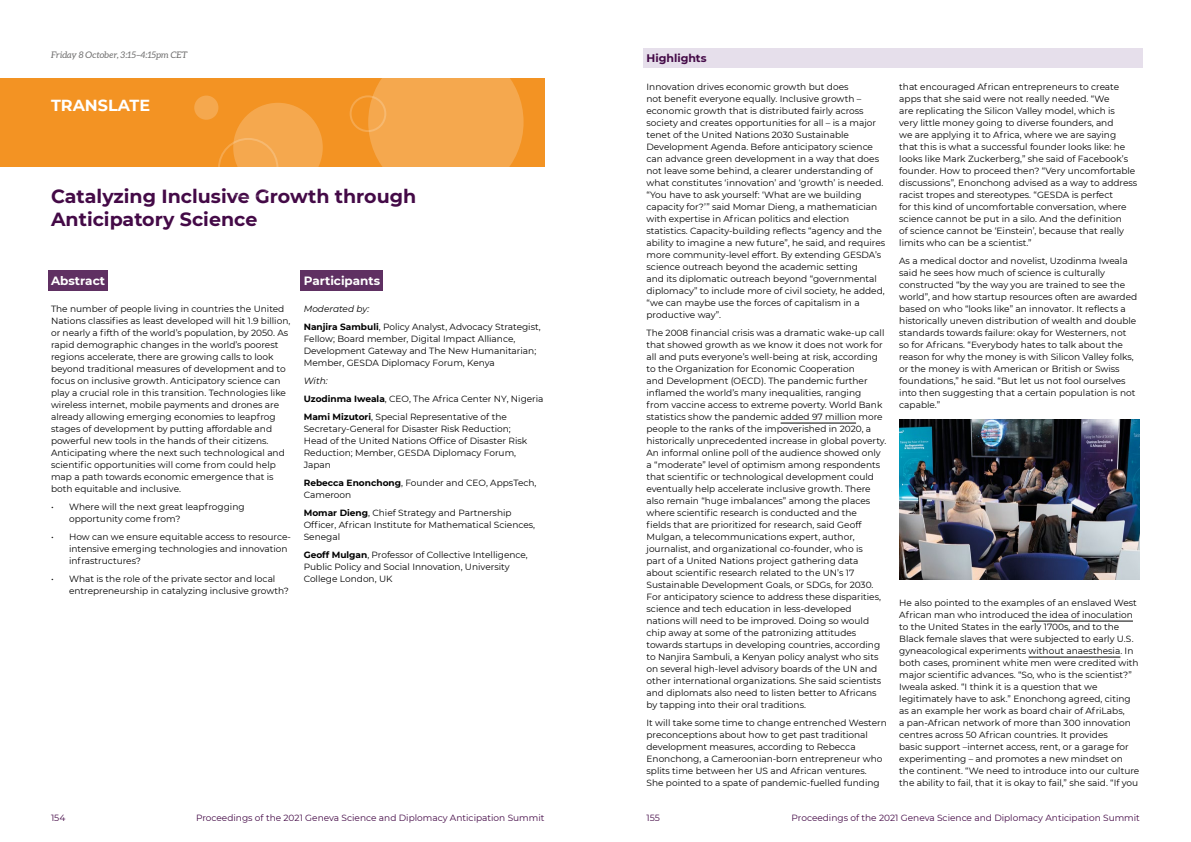
<style>
.page{position:relative;width:1191px;height:842px;background:#fff}
.page>*{position:absolute;margin:0;border:0;box-sizing:border-box;transform-origin:0 0}
.t1{font:700 19px/22.8px "Montserrat";color:#440a47}
.t2{font:700 16px "Montserrat";color:#fff}
.t3{font:700 12px "Montserrat";color:#fff}
.t4{font:700 11px "Montserrat";color:#440a47}
.t5{font:9px/12px "Montserrat";color:#000}
.t6{font:9px "Montserrat";color:#440a47}
.t7{font:italic 9px "Aleo";color:#706f6f}
.s1{font-style:italic}
.s2{font-weight:700}
</style>
<div class="page">
<div style="left:0;top:79px;width:544px;height:88px;background:#f39323"></div>
<div style="left:218px;top:138px;width:60px;height:60px;border:2px solid #fff;border-radius:50%"></div>
<svg style="left:368px;top:44px;width:155px;height:156px;fill:#f5a84e"></svg>
<svg style="left:233px;top:103px;width:90px;height:89px;fill:#f5a84e"></svg>
<div style="left:194px;top:96px;width:24px;height:24px;background:#f5a84e;border-radius:50%"></div>
<div style="left:349px;top:95px;width:37px;height:37px;border:2px solid #fff;border-radius:50%"></div>
<div style="left:48px;top:271px;width:60px;height:20px;background:#5f3062"></div>
<div style="left:301px;top:271px;width:82px;height:20px;background:#5f3062"></div>
<hr style="left:780px;top:423px;width:76px;height:1px;background:#000">
<hr style="left:1032px;top:621px;width:101px;height:1px;background:#000">
<hr style="left:1028px;top:657px;width:92px;height:1px;background:#000">
<div style="left:643px;top:48px;width:499px;height:19px;background:#e6dfeb"></div>
<img style="left:899px;top:419px;width:241px;height:161px">
<p class="t7" style="left:51px;top:50px;width:138px">Friday 8 October, 3:15–4:15pm CET</p>
<h2 class="t2" style="left:51px;top:94px;width:101px">TRANSLATE</h2>
<h1 class="t1" style="left:51px;top:184px;width:367px">Catalyzing Inclusive Growth through<br>Anticipatory Science</h1>
<h3 class="t3" style="left:51px;top:272px;width:56px">Abstract</h3>
<p class="t5" style="left:51px;top:302px;width:241px">The number of people living in countries the United Nations classifies as least developed will hit 1.9 billion, or nearly a fifth of the world’s population, by 2050. As rapid demographic changes in the world’s poorest regions accelerate, there are growing calls to look beyond traditional measures of development and to focus on inclusive growth. Anticipatory science can play a crucial role in this transition. Technologies like wireless internet, mobile payments and drones are already allowing emerging economies to leapfrog stages of development by putting affordable and powerful new tools in the hands of their citizens.<br>Anticipating where the next such technological and scientific opportunities will come from could help map a path towards economic emergence that is both equitable and inclusive.</p>
<p class="t5" style="left:69px;top:500px;width:177px;text-indent:-18px">• Where will the next great leapfrogging opportunity come from?</p>
<p class="t5" style="left:69px;top:530px;width:223px;text-indent:-18px">• How can we ensure equitable access to resource&shy;intensive emerging technologies and innovation infrastructures?</p>
<p class="t5" style="left:69px;top:572px;width:221px;text-indent:-18px">• What is the role of the private sector and local entrepreneurship in catalyzing inclusive growth?</p>
<h3 class="t3" style="left:304px;top:272px;width:78px">Participants</h3>
<p class="t5" style="left:304px;top:299px;width:238px;line-height:18px"><span class="s1">Moderated by:<br></span><span class="s2">Nanjira Sambuli</span>, Policy Analyst, Advocacy Strategist,</p>
<p class="t5" style="left:304px;top:332px;width:234px">Fellow; Board member, Digital Impact Alliance,<br>Development Gateway and The New Humanitarian;<br>Member, GESDA Diplomacy Forum, Kenya</p>
<p class="t5" style="left:304px;top:371px;width:241px;line-height:18px"><span class="s1">With:<br></span><span class="s2">Uzodinma Iweala</span>, CEO, The Africa Center NY, Nigeria<br><span class="s2">Mami Mizutori</span>, Special Representative of the</p>
<p class="t5" style="left:304px;top:422px;width:225px">Secretary-General for Disaster Risk Reduction; Head of the United Nations Office of Disaster Risk Reduction; Member, GESDA Diplomacy Forum, Japan</p>
<p class="t5" style="left:304px;top:476px;width:234px"><span class="s2">Rebecca Enonchong</span>, Founder and CEO, AppsTech,<br>Cameroon</p>
<p class="t5" style="left:304px;top:506px;width:233px"><span class="s2">Momar Dieng</span>, Chief Strategy and Partnership<br>Officer, African Institute for Mathematical Sciences,<br>Senegal</p>
<p class="t5" style="left:304px;top:548px;width:226px"><span class="s2">Geoff Mulgan</span>, Professor of Collective Intelligence,<br>Public Policy and Social Innovation, University<br>College London, UK</p>
<p class="t4" style="left:646px;top:50px;width:62px">Highlights</p>
<p class="t5" style="left:646px;top:80px;width:240px">Innovation drives economic growth but does<br>not benefit everyone equally. Inclusive growth – economic growth that is distributed fairly across society and creates opportunities for all – is a major tenet of the United Nations 2030 Sustainable Development Agenda. Before anticipatory science can advance green development in a way that does not leave some behind, a clearer understanding of what constitutes ‘innovation’ and ‘growth’ is needed. “You have to ask yourself: ‘What are we building capacity for?’” said Momar Dieng, a mathematician with expertise in African politics and election statistics. Capacity-building reflects “agency and the ability to imagine a new future”, he said, and requires more community-level effort. By extending GESDA’s science outreach beyond the academic setting<br>and its diplomatic outreach beyond “governmental diplomacy” to include more of civil society, he added, “we can maybe use the forces of capitalism in a productive way”.</p>
<p class="t5" style="left:646px;top:326px;width:241px">The 2008 financial crisis was a dramatic wake-up call that showed growth as we know it does not work for all and puts everyone’s well-being at risk, according to the Organization for Economic Cooperation<br>and Development (OECD). The pandemic further inflamed the world’s many inequalities, ranging<br>from vaccine access to extreme poverty. World Bank statistics show the pandemic added 97 million more people to the ranks of the impoverished in 2020, a historically unprecedented increase in global poverty.<br>An informal online poll of the audience showed only a “moderate” level of optimism among respondents that scientific or technological development could eventually help accelerate inclusive growth. There also remain “huge imbalances” among the places where scientific research is conducted and the<br>fields that are prioritized for research, said Geoff Mulgan, a telecommunications expert, author, journalist, and organizational co-founder, who is<br>part of a United Nations project gathering data about scientific research related to the UN’s 17<br>Sustainable Development Goals, or SDGs, for 2030.<br>For anticipatory science to address these disparities, science and tech education in less-developed nations will need to be improved. Doing so would chip away at some of the patronizing attitudes towards startups in developing countries, according to Nanjira Sambuli, a Kenyan policy analyst who sits on several high-level advisory boards of the UN and other international organizations. She said scientists and diplomats also need to listen better to Africans by tapping into their oral traditions.</p>
<p class="t5" style="left:646px;top:716px;width:242px">It will take some time to change entrenched Western preconceptions about how to get past traditional development measures, according to Rebecca Enonchong, a Cameroonian-born entrepreneur who splits time between her US and African ventures.<br>She pointed to a spate of pandemic-fuelled funding</p>
<p class="t5" style="left:899px;top:80px;width:239px">that encouraged African entrepreneurs to create apps that she said were not really needed. “We<br>are replicating the Silicon Valley model, which is<br>very little money going to diverse founders, and<br>we are applying it to Africa, where we are saying<br>that this is what a successful founder looks like: he looks like Mark Zuckerberg,” she said of Facebook’s founder. How to proceed then? “Very uncomfortable discussions”, Enonchong advised as a way to address racist tropes and stereotypes. “GESDA is perfect<br>for this kind of uncomfortable conversation, where science cannot be put in a silo. And the definition<br>of science cannot be ‘Einstein’, because that really limits who can be a scientist.”</p>
<p class="t5" style="left:899px;top:254px;width:239px">As a medical doctor and novelist, Uzodinma Iweala said he sees how much of science is culturally constructed “by the way you are trained to see the world”, and how startup resources often are awarded based on who “looks like” an innovator. It reflects a historically uneven distribution of wealth and double standards towards failure: okay for Westerners, not so for Africans. “Everybody hates to talk about the reason for why the money is with Silicon Valley folks, or the money is with American or British or Swiss foundations,” he said. “But let us not fool ourselves into then suggesting that a certain population is not capable.”</p>
<p class="t5" style="left:899px;top:596px;width:241px">He also pointed to the examples of an enslaved West African man who introduced the idea of inoculation to the United States in the early 1700s, and to the Black female slaves that were subjected to early U.S. gyneacological experiments without anaesthesia. In both cases, prominent white men were credited with major scientific advances. “So, who is the scientist?” Iweala asked. “I think it is a question that we legitimately have to ask.” Enonchong agreed, citing as an example her work as board chair of AfriLabs,<br>a pan-African network of more than 300 innovation centres across 50 African countries. It provides<br>basic support –internet access, rent, or a garage for experimenting – and promotes a new mindset on the continent. “We need to introduce into our culture the ability to fail, that it is okay to fail,” she said. “If you</p>
<p class="t6" style="left:51px;top:811px;width:16px">154</p>
<p class="t6" style="left:196px;top:811px;width:350px">Proceedings of the 2021 Geneva Science and Diplomacy Anticipation Summit</p>
<p class="t6" style="left:646px;top:811px;width:15px">155</p>
<p class="t6" style="left:791px;top:811px;width:350px">Proceedings of the 2021 Geneva Science and Diplomacy Anticipation Summit</p>
</div>
